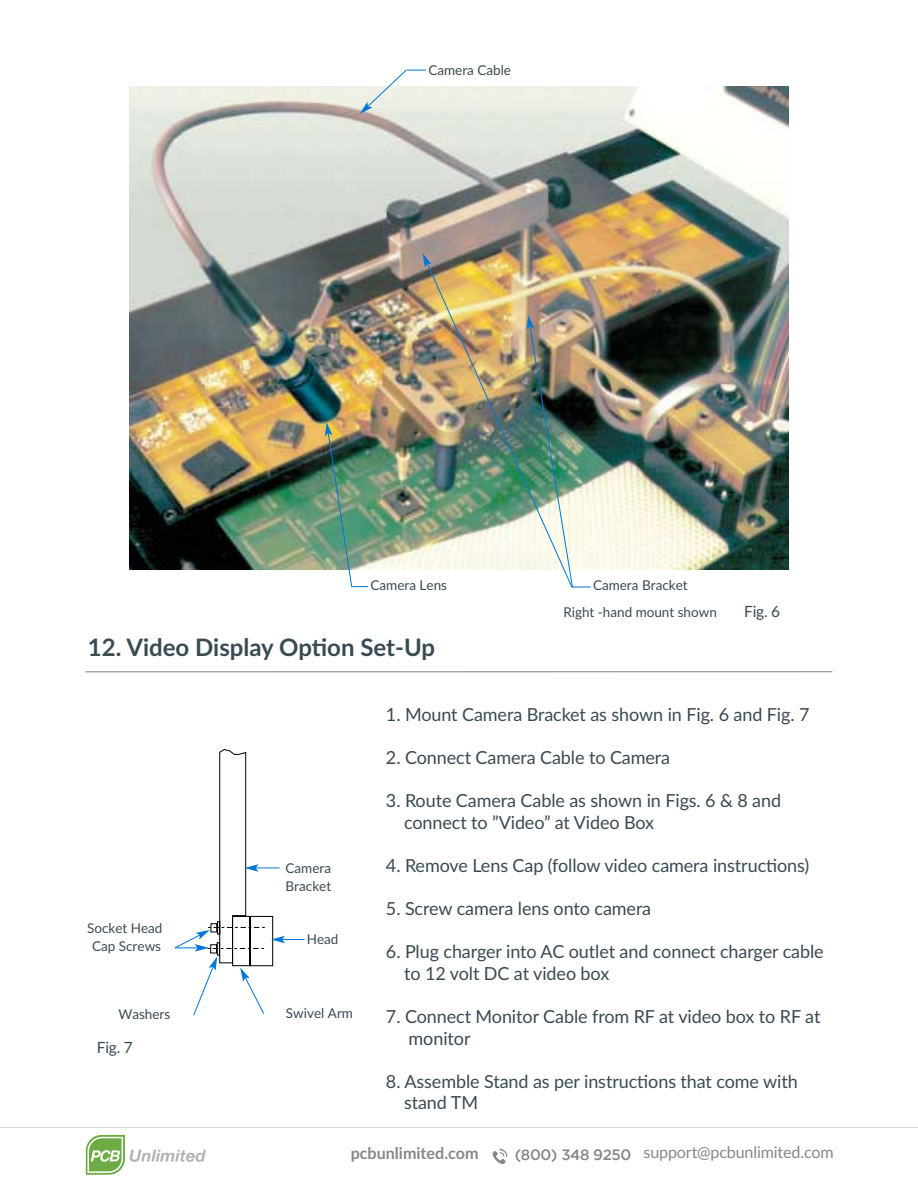
<style>
.page{position:relative;width:918px;height:1188px;background:#fff}
.page>*{position:absolute;margin:0;border:0;box-sizing:border-box;transform-origin:0 0}
.t1{font:700 24px "Lato";color:#3a4a53}
.t2{font:18px/21.6px "Lato";letter-spacing:-.005em;color:#3a4a53}
.t3{font:16.05px "Lato";letter-spacing:-.01em;color:#88868a}
.t4{font:700 16.05px "Lato";color:#88868a}
.t5{font:15.45px "Lato";letter-spacing:-.015em;color:#3a4a53}
.t6{font:13.5px/18px "Lato";color:#3a4a53;text-align:center}
</style>
<div class="page">
<svg style="left:86px;top:1135px;width:120px;height:40px"></svg>
<hr style="left:0;top:1127px;width:918px;height:1px;background:#d8d9dd">
<svg style="left:493px;top:1148px;width:14px;height:16px"></svg>
<hr style="left:85px;top:671px;width:747px;height:1px;background:#818181">
<svg style="left:174px;top:749px;width:130px;height:267px"></svg>
<img style="left:129px;top:86px;width:660px;height:484px">
<img style="left:426px;top:262px;width:147px;height:308px">
<svg style="left:423px;top:253px;width:9px;height:14px"></svg>
<img style="left:325px;top:422px;width:43px;height:165px">
<img style="left:527px;top:315px;width:63px;height:273px">
<svg style="left:360px;top:69px;width:66px;height:45px"></svg>
<p class="t6" style="left:428px;top:61px;width:84px">Camera Cable</p>
<p class="t6" style="left:371px;top:576px;width:78px">Camera Lens</p>
<h1 class="t1" style="left:88px;top:629px;width:349px">12. Video Display Option Set-Up</h1>
<p class="t6" style="left:563px;top:572px;width:155px;line-height:26.4px">Camera Bracket<br>Right -hand mount shown</p>
<p class="t5" style="left:744px;top:600px;width:37px">Fig. 6</p>
<p class="t6" style="left:87px;top:919px;width:77px">Socket Head<br>Cap Screws</p>
<p class="t6" style="left:286px;top:858px;width:47px;text-align:left">Camera<br>Bracket</p>
<p class="t6" style="left:307px;top:930px;width:33px">Head</p>
<p class="t6" style="left:118px;top:1004px;width:53px">Washers</p>
<p class="t6" style="left:286px;top:1004px;width:69px">Swivel Arm</p>
<p class="t5" style="left:97px;top:1036px;width:37px">Fig. 7</p>
<p class="t2" style="left:386px;top:703px;width:425px">1. Mount Camera Bracket as shown in Fig. 6 and Fig. 7</p>
<p class="t2" style="left:386px;top:746px;width:286px">2. Connect Camera Cable to Camera</p>
<p class="t2" style="left:404px;top:789px;width:379px;text-indent:-18px">3. Route Camera Cable as shown in Figs. 6 &amp; 8 and connect to ”Video” at Video Box</p>
<p class="t2" style="left:386px;top:854px;width:425px">4. Remove Lens Cap (follow video camera instructions)</p>
<p class="t2" style="left:386px;top:897px;width:267px">5. Screw camera lens onto camera</p>
<p class="t2" style="left:404px;top:940px;width:421px;text-indent:-18px">6. Plug charger into AC outlet and connect charger cable to 12 volt DC at video box</p>
<p class="t2" style="left:409px;top:1005px;width:413px;text-indent:-23px">7. Connect Monitor Cable from RF at video box to RF at monitor</p>
<p class="t2" style="left:404px;top:1070px;width:395px;text-indent:-18px">8. Assemble Stand as per instructions that come with stand TM</p>
<p class="t4" style="left:351px;top:1142px;width:129px">pcbunlimited.com</p>
<p class="t3" style="left:515px;top:1141px;width:320px"><sub>(800)</sub> <sub>348</sub> <sub>9250</sub> support@pcbunlimited.com</p>
</div>
